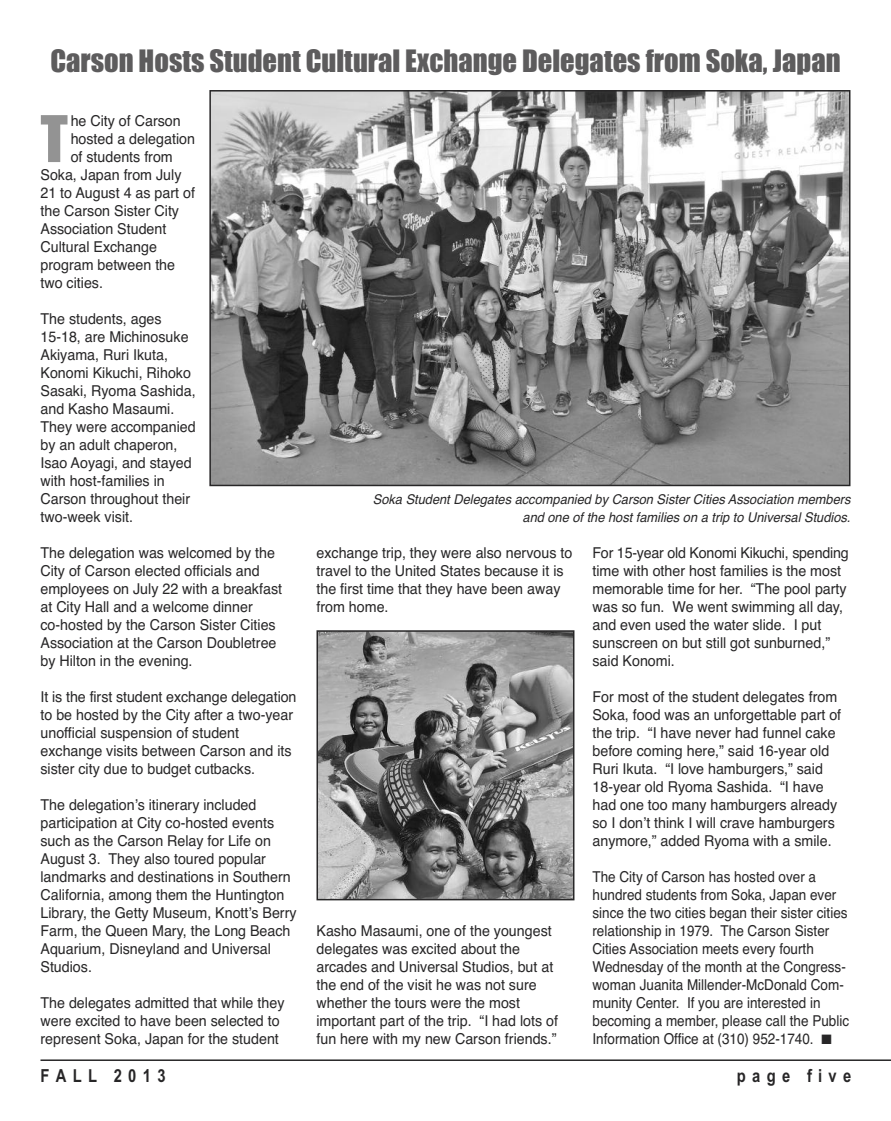
<style>
.page{position:relative;width:891px;height:1121px;background:#fff}
.page>*{position:absolute;margin:0;border:0;box-sizing:border-box;transform-origin:0 0}
.t1{font:59.4px "Impact";color:#939393}
.t2{font:28.5px "Impact";color:#5d5c5d}
.t3{font:700 18px "Arial Narrow";letter-spacing:.35em;color:#272627}
.t4{font:15px/18px "Helvetica";color:#272627;scale:.95 1}
.t5{font:15px/18px "Helvetica";color:#272627;scale:.9 1}
.t6{font:italic 13.5px/18px "Helvetica";color:#272627;text-align:right;scale:.95 1}
</style>
<div class="page">
<hr style="left:40px;top:1059px;width:851px;height:1px;background:#272627">
<img style="left:212px;top:93px;width:635px;height:390px">
<div style="left:209px;top:90px;width:641px;height:396px;border:2px solid #272627"></div>
<img style="left:320px;top:633px;width:251px;height:264px">
<div style="left:317px;top:630px;width:257px;height:270px;border:2px solid #272627"></div>
<h2 class="t2" style="left:50px;top:46px;width:792px">Carson Hosts Student Cultural Exchange Delegates from Soka, Japan</h2>
<h1 class="t1" style="left:40px;top:107px;width:29px">T</h1>
<p class="t4" style="left:71px;top:112px;width:117px">he City of Carson</p>
<p class="t4" style="left:71px;top:130px;width:132px">hosted a delegation</p>
<p class="t4" style="left:71px;top:148px;width:109px">of students from</p>
<p class="t4" style="left:41px;top:166px;width:150px">Soka, Japan from July</p>
<p class="t4" style="left:41px;top:184px;width:164px">21 to August 4 as part of</p>
<p class="t4" style="left:41px;top:202px;width:147px">the Carson Sister City</p>
<p class="t4" style="left:41px;top:220px;width:134px">Association Student</p>
<p class="t4" style="left:41px;top:238px;width:124px">Cultural Exchange</p>
<p class="t4" style="left:41px;top:256px;width:143px">program between the</p>
<p class="t4" style="left:41px;top:274px;width:67px">two cities.</p>
<p class="t4" style="left:41px;top:310px;width:165px">The students, ages<br>15-18, are Michinosuke<br>Akiyama, Ruri Ikuta,<br>Konomi Kikuchi, Rihoko<br>Sasaki, Ryoma Sashida, and Kasho Masaumi.<br>They were accompanied by an adult chaperon,<br>Isao Aoyagi, and stayed with host-families in<br>Carson throughout their two-week visit.</p>
<p class="t4" style="left:41px;top:544px;width:256px">The delegation was welcomed by the City of Carson elected officials and employees on July 22 with a breakfast at City Hall and a welcome dinner co-hosted by the Carson Sister Cities Association at the Carson Doubletree by Hilton in the evening.</p>
<p class="t4" style="left:41px;top:688px;width:271px">It is the first student exchange delegation to be hosted by the City after a two-year unofficial suspension of student exchange visits between Carson and its sister city due to budget cutbacks.</p>
<p class="t4" style="left:40px;top:796px;width:271px">The delegation’s itinerary included participation at City co-hosted events such as the Carson Relay for Life on August 3. They also toured popular landmarks and destinations in Southern California, among them the Huntington Library, the Getty Museum, Knott’s Berry Farm, the Queen Mary, the Long Beach Aquarium, Disneyland and Universal Studios.</p>
<p class="t4" style="left:41px;top:994px;width:258px">The delegates admitted that while they were excited to have been selected to represent Soka, Japan for the student</p>
<p class="t6" style="left:373px;top:490px;width:504px">Soka Student Delegates accompanied by Carson Sister Cities Association members and one of the host families on a trip to Universal Studios.</p>
<p class="t4" style="left:317px;top:544px;width:271px">exchange trip, they were also nervous to travel to the United States because it is the first time that they have been away from home.</p>
<p class="t4" style="left:316px;top:922px;width:256px">Kasho Masaumi, one of the youngest delegates was excited about the arcades and Universal Studios, but at the end of the visit he was not sure whether the tours were the most important part of the trip. “I had lots of fun here with my new Carson friends.”</p>
<p class="t4" style="left:592px;top:544px;width:271px">For 15-year old Konomi Kikuchi, spending time with other host families is the most memorable time for her. “The pool party was so fun. We went swimming all day, and even used the water slide. I put sunscreen on but still got sunburned,” said Konomi.</p>
<p class="t4" style="left:592px;top:688px;width:263px">For most of the student delegates from Soka, food was an unforgettable part of the trip. “I have never had funnel cake before coming here,” said 16-year old Ruri Ikuta. “I love hamburgers,” said 18-year old Ryoma Sashida. “I have had one too many hamburgers already so I don’t think I will crave hamburgers anymore,” added Ryoma with a smile.</p>
<p class="t5" style="left:592px;top:868px;width:287px">The City of Carson has hosted over a hundred students from Soka, Japan ever since the two cities began their sister cities relationship in 1979. The Carson Sister Cities Association meets every fourth Wednesday of the month at the Congress&shy;woman Juanita Millender-McDonald Com&shy;munity Center. If you are interested in becoming a member, please call the Public Information Office at (310) 952-1740. ■</p>
<p class="t3" style="left:40px;top:1064px;width:127px">FALL 2013</p>
<p class="t3" style="left:737px;top:1064px;width:116px">page five</p>
</div>
